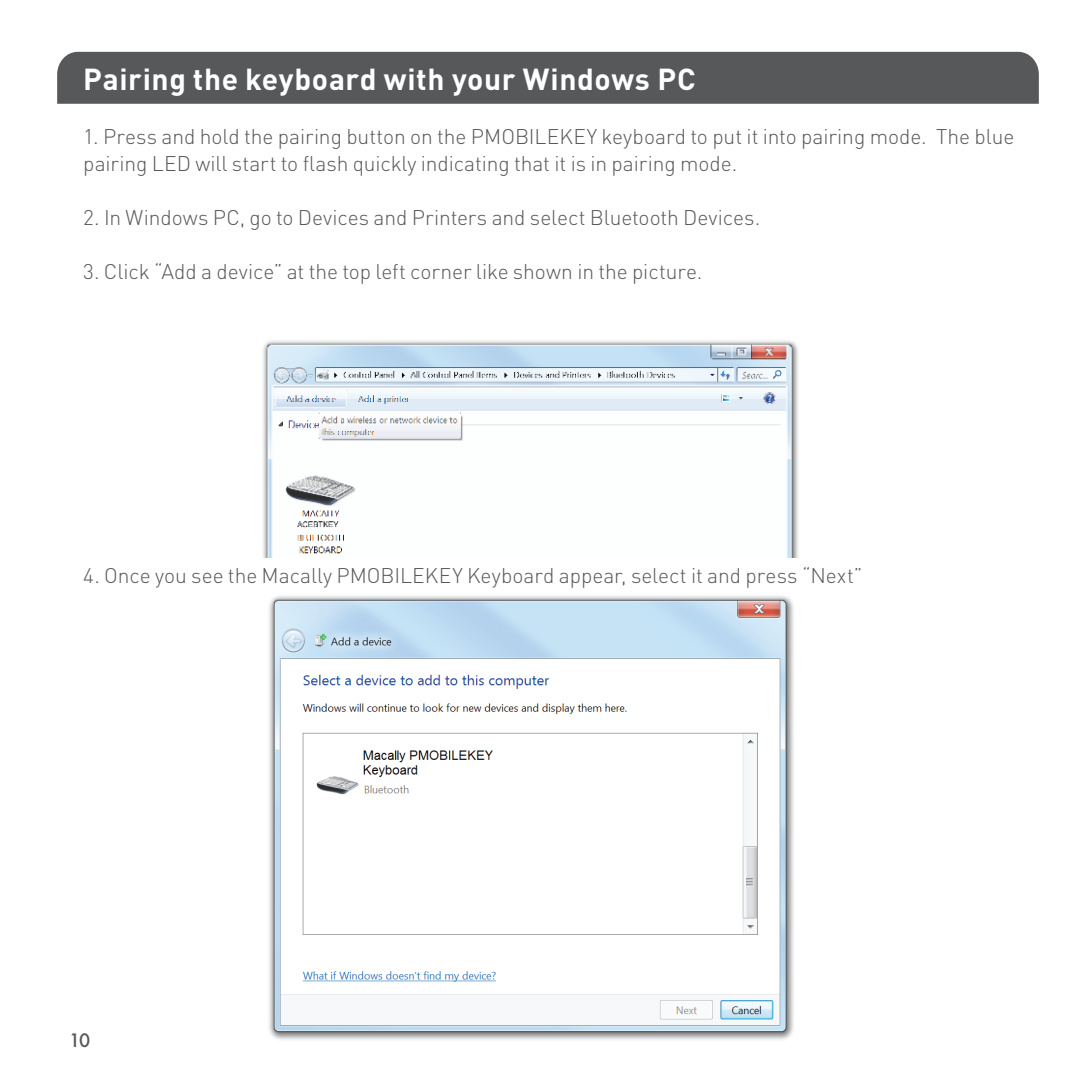
<style>
.page{position:relative;width:1080px;height:1080px;background:#fff}
.page>*{position:absolute;margin:0;border:0;box-sizing:border-box;transform-origin:0 0}
.t1{font:700 30px "DIN";letter-spacing:.02em;color:#fff}
.t2{font:300 21px/27px "DIN";color:#57585a}
.t3{font:500 18px "Futura";color:#57585a}
</style>
<div class="page">
<div style="left:57px;top:52px;width:982px;height:52px;background:#57585a"></div>
<img style="left:263px;top:340px;width:535px;height:218px">
<img style="left:269px;top:596px;width:525px;height:444px">
<h1 class="t1" style="left:83px;top:59px;width:614px">Pairing the keyboard with your Windows PC</h1>
<p class="t2" style="left:83px;top:122px;width:933px">1. Press and hold the pairing button on the PMOBILEKEY keyboard to put it into pairing mode. The blue pairing LED will start to flash quickly indicating that it is in pairing mode.</p>
<p class="t2" style="left:83px;top:203px;width:679px">2. In Windows PC, go to Devices and Printers and select Bluetooth Devices.</p>
<p class="t2" style="left:83px;top:257px;width:621px">3. Click “Add a device” at the top left corner like shown in the picture.</p>
<p class="t2" style="left:83px;top:562px;width:781px">4. Once you see the Macally PMOBILEKEY Keyboard appear, select it and press “Next”</p>
<p class="t3" style="left:69px;top:1028px;width:23px">10</p>
</div>
